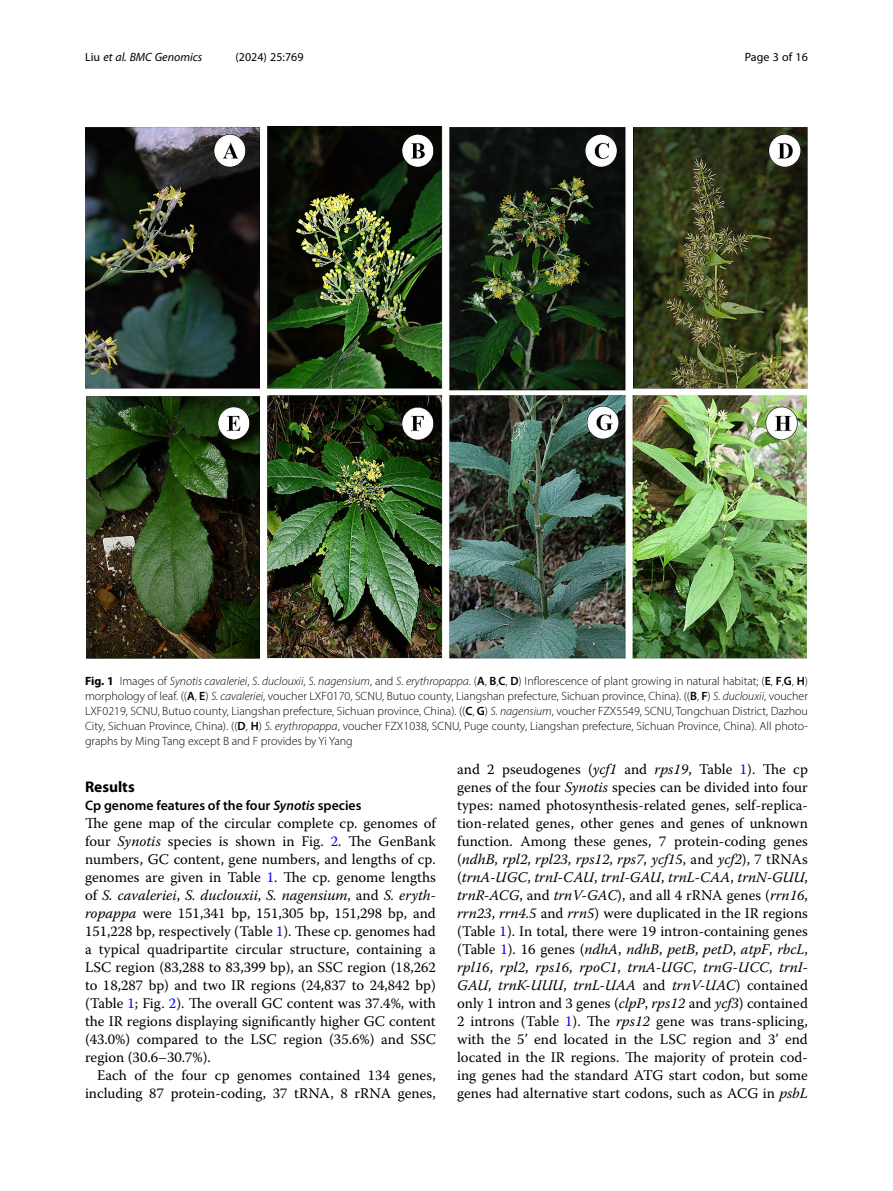
<style>
.page{position:relative;width:893px;height:1191px;background:#fff}
.page>*{position:absolute;margin:0;border:0;box-sizing:border-box;transform-origin:0 0}
.Head_1{font:700 15.45px "Myriad Pro";color:#000}
.Body_Text_Indent{font:14.7px/18px "Warnock Pro";color:#000;text-align:right}
.Body_Text{font:14.7px/18px "Warnock Pro";color:#000;text-align:justify}
.Head_2_After_1{font:600 13.8px "Myriad Pro";color:#000}
.Figure_Caption{font:300 12px/15px "Myriad Pro";color:#000;text-align:justify}
.t1{font:12px "Myriad Pro";color:#000}
.t2{font:italic 12px "Myriad Pro";color:#000}
.s1{font-style:normal}
.s2{font-weight:700}
.s3{font-style:italic}
.s4{font-weight:600}
.s5{color:#00f}
</style>
<div class="page">
<img style="left:85px;top:126px;width:723px;height:532px">
<p class="t2" style="left:85px;top:50px;width:119px"><span class="s1">Liu</span> et al. BMC Genomics</p>
<p class="t1" style="left:235px;top:50px;width:70px">(2024) 25:769</p>
<p class="t1" style="left:745px;top:50px;width:65px">Page 3 of 16</p>
<p class="Figure_Caption" style="left:85px;top:673px;width:724px"><span class="s2">Fig. 1</span> Images of <span class="s3">Synotis cavaleriei</span>, <span class="s3">S. duclouxii</span>, <span class="s3">S. nagensium</span>, and <span class="s3">S. erythropappa</span>. (<span class="s4">A</span>, <span class="s4">B</span>,<span class="s4">C</span>, <span class="s4">D</span>) Inflorescence of plant growing in natural habitat; (<span class="s4">E</span>, <span class="s4">F</span>,<span class="s4">G</span>, <span class="s4">H</span>) morphology of leaf. ((<span class="s4">A</span>, <span class="s4">E</span>) <span class="s3">S. cavaleriei</span>, voucher LXF0170, SCNU, Butuo county, Liangshan prefecture, Sichuan province, China). ((<span class="s4">B</span>, <span class="s4">F</span>) <span class="s3">S. duclouxii</span>, voucher LXF0219, SCNU, Butuo county, Liangshan prefecture, Sichuan province, China). ((<span class="s4">C</span>, <span class="s4">G</span>) <span class="s3">S. nagensium</span>, voucher FZX5549, SCNU, Tongchuan District, Dazhou City, Sichuan Province, China). ((<span class="s4">D</span>, <span class="s4">H</span>) <span class="s3">S. erythropappa</span>, voucher FZX1038, SCNU, Puge county, Liangshan prefecture, Sichuan Province, China). All photo&shy;graphs by Ming Tang except B and F provides by Yi Yang</p>
<p class="Head_1" style="left:85px;top:777px;width:51px">Results</p>
<p class="Head_2_After_1" style="left:85px;top:797px;width:278px">Cp genome features of the four <span class="s3">Synotis</span> species</p>
<p class="Body_Text" style="left:85px;top:814px;width:352px">The gene map of the circular complete cp. genomes of four <span class="s3">Synotis</span> species is shown in Fig. <span class="s5">2</span>. The GenBank numbers, GC content, gene numbers, and lengths of cp. genomes are given in Table <span class="s5">1</span>. The cp. genome lengths of <span class="s3">S. cavaleriei</span>, <span class="s3">S. duclouxii</span>, <span class="s3">S. nagensium</span>, and <span class="s3">S. eryth&shy;ropappa</span> were 151,341 bp, 151,305 bp, 151,298 bp, and 151,228 bp, respectively (Table <span class="s5">1</span>). These cp. genomes had a typical quadripartite circular structure, containing a LSC region (83,288 to 83,399 bp), an SSC region (18,262 to 18,287 bp) and two IR regions (24,837 to 24,842 bp) (Table <span class="s5">1</span>; Fig. <span class="s5">2</span>). The overall GC content was 37.4%, with the IR regions displaying significantly higher GC content (43.0%) compared to the LSC region (35.6%) and SSC region (30.6–30.7%).</p>
<p class="Body_Text_Indent" style="left:85px;top:1066px;width:352px">Each of the four cp genomes contained 134 genes, including 87 protein-coding, 37 tRNA, 8 rRNA genes,</p>
<p class="Body_Text_Indent" style="left:457px;top:760px;width:352px;text-align:justify">and 2 pseudogenes (<span class="s3">ycf1</span> and <span class="s3">rps19</span>, Table <span class="s5">1</span>). The cp genes of the four <span class="s3">Synotis</span> species can be divided into four types: named photosynthesis-related genes, self-replica&shy;tion-related genes, other genes and genes of unknown function. Among these genes, 7 protein-coding genes (<span class="s3">ndhB</span>, <span class="s3">rpl2</span>, <span class="s3">rpl23</span>, <span class="s3">rps12</span>, <span class="s3">rps7</span>, <span class="s3">ycf15</span>, and <span class="s3">ycf2</span>), 7 tRNAs (<span class="s3">trnA-UGC</span>, <span class="s3">trnI-CAU</span>, <span class="s3">trnI-GAU</span>, <span class="s3">trnL-CAA</span>, <span class="s3">trnN-GUU</span>, <span class="s3">trnR-ACG</span>, and <span class="s3">trnV-GAC</span>), and all 4 rRNA genes (<span class="s3">rrn16</span>, <span class="s3">rrn23</span>, <span class="s3">rrn4.5</span> and <span class="s3">rrn5</span>) were duplicated in the IR regions (Table <span class="s5">1</span>). In total, there were 19 intron-containing genes (Table <span class="s5">1</span>). 16 genes (<span class="s3">ndhA</span>, <span class="s3">ndhB</span>, <span class="s3">petB</span>, <span class="s3">petD</span>, <span class="s3">atpF</span>, <span class="s3">rbcL</span>, <span class="s3">rpl16</span>, <span class="s3">rpl2</span>, <span class="s3">rps16</span>, <span class="s3">rpoC1</span>, <span class="s3">trnA-UGC</span>, <span class="s3">trnG-UCC</span>, <span class="s3">trnI-GAU</span>, <span class="s3">trnK-UUU</span>, <span class="s3">trnL-UAA</span> and <span class="s3">trnV-UAC</span>) contained only 1 intron and 3 genes (<span class="s3">clpP</span>, <span class="s3">rps12</span> and <span class="s3">ycf3</span>) contained 2 introns (Table <span class="s5">1</span>). The <span class="s3">rps12</span> gene was trans-splicing, with the 5’ end located in the LSC region and 3’ end located in the IR regions. The majority of protein cod&shy;ing genes had the standard ATG start codon, but some genes had alternative start codons, such as ACG in <span class="s3">psbL</span></p>
</div>
